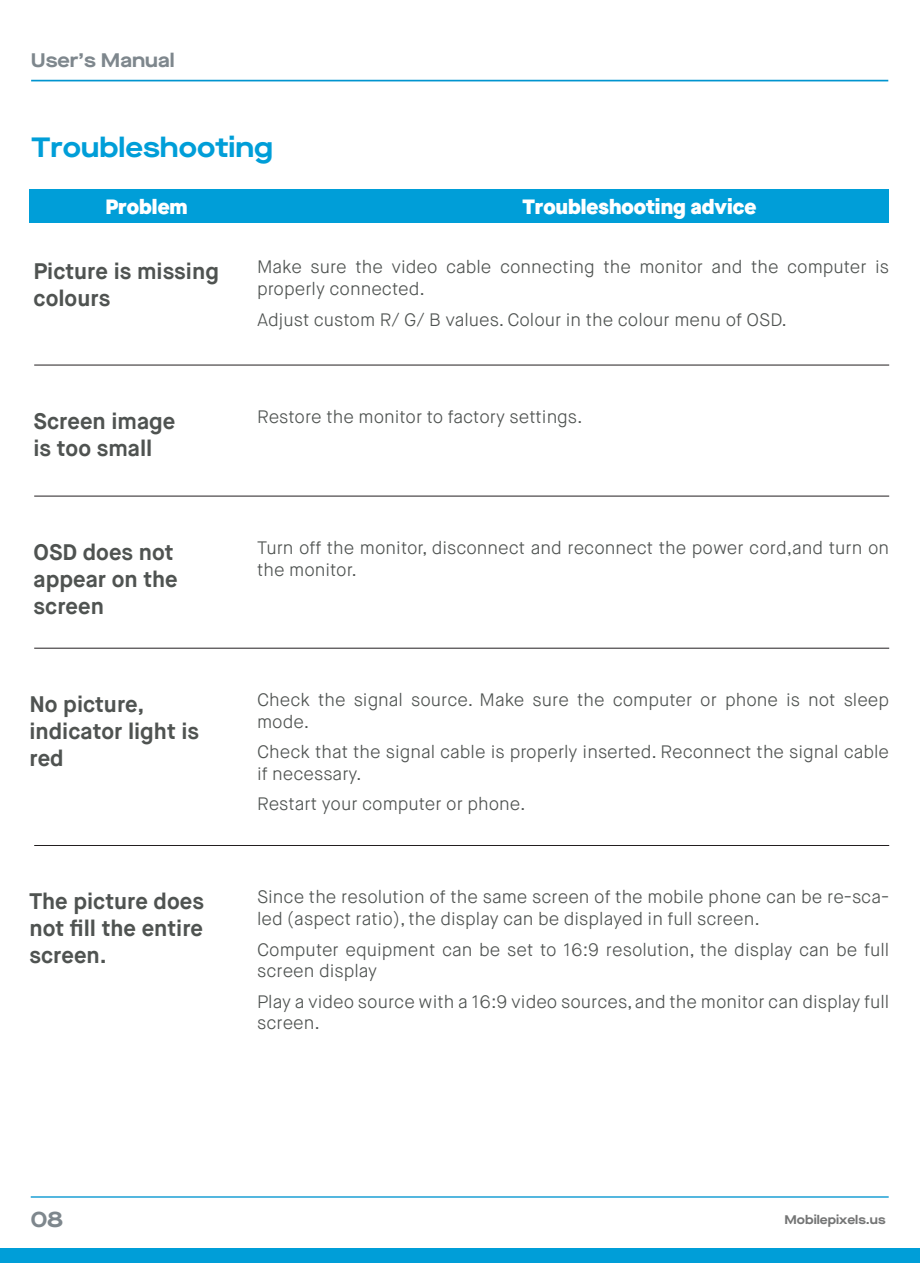
<style>
.page{position:relative;width:920px;height:1263px;background:#fff}
.page>*{position:absolute;margin:0;border:0;box-sizing:border-box;transform-origin:0 0}
.t1{font:700 expanded 27.9px "Maison Neue";color:#009ed8}
.t2{font:700 22.5px/27px "Maison Neue";color:#4f5351}
.t3{font:700 expanded 22.5px "Maison Neue";color:#7e878d}
.t4{font:900 20.7px "Maison Neue";color:#fff}
.t5{font:700 expanded 19.57px "Maison Neue";color:#7e878d}
.t6{font:300 18px/21.6px "Maison Neue";color:#4f5351}
.t7{font:700 expanded 12.6px "Maison Neue";color:#747575}
</style>
<div class="page">
<div style="left:0;top:1249px;width:919px;height:14px;background:#009ed8"></div>
<hr style="left:31px;top:80px;width:857px;height:1px;background:#0094cf">
<hr style="left:31px;top:1196px;width:857px;height:2px;background:#0094cf">
<div style="left:29px;top:190px;width:859px;height:33px;background:#009ed8"></div>
<hr style="left:34px;top:365px;width:854px;height:1px;background:#231f20">
<hr style="left:34px;top:496px;width:854px;height:1px;background:#231f20">
<hr style="left:34px;top:648px;width:854px;height:1px;background:#231f20">
<hr style="left:34px;top:845px;width:854px;height:1px;background:#231f20">
<p class="t5" style="left:31px;top:46px;width:145px">User’s Manual</p>
<h1 class="t1" style="left:31px;top:127px;width:243px">Troubleshooting</h1>
<p class="t4" style="left:105px;top:191px;width:84px">Problem</p>
<p class="t4" style="left:522px;top:191px;width:235px">Troubleshooting advice</p>
<p class="t2" style="left:34px;top:258px;width:187px">Picture is missing colours</p>
<p class="t6" style="left:257px;top:256px;width:633px">Make sure the video cable connecting the monitor and the computer is properly connected.</p>
<p class="t6" style="left:257px;top:309px;width:531px">Adjust custom R/ G/ B values. Colour in the colour menu of OSD.</p>
<p class="t2" style="left:34px;top:408px;width:143px">Screen image</p>
<p class="t6" style="left:257px;top:406px;width:327px">Restore the monitor to factory settings.</p>
<p class="t2" style="left:34px;top:435px;width:120px">is too small</p>
<p class="t2" style="left:34px;top:539px;width:146px">OSD does not appear on the screen</p>
<p class="t6" style="left:257px;top:537px;width:633px">Turn off the monitor, disconnect and reconnect the power cord,and turn on the monitor.</p>
<p class="t2" style="left:29px;top:691px;width:171px">No picture, indicator light is red</p>
<p class="t6" style="left:257px;top:689px;width:633px">Check the signal source. Make sure the computer or phone is not sleep mode.</p>
<p class="t6" style="left:257px;top:741px;width:633px">Check that the signal cable is properly inserted. Reconnect the signal cable if necessary.</p>
<p class="t6" style="left:257px;top:794px;width:270px">Restart your computer or phone.</p>
<p class="t2" style="left:29px;top:888px;width:176px;text-align:justify">The picture does not fill the entire screen.</p>
<p class="t6" style="left:257px;top:886px;width:633px">Since the resolution of the same screen of the mobile phone can be re-sca&shy;led (aspect ratio), the display can be displayed in full screen.</p>
<p class="t6" style="left:257px;top:939px;width:633px">Computer equipment can be set to 16:9 resolution, the display can be full screen display</p>
<p class="t6" style="left:257px;top:991px;width:633px">Play a video source with a 16:9 video sources, and the monitor can display full screen.</p>
<p class="t3" style="left:31px;top:1203px;width:33px">08</p>
<p class="t7" style="left:784px;top:1210px;width:103px">Mobilepixels.us</p>
</div>
